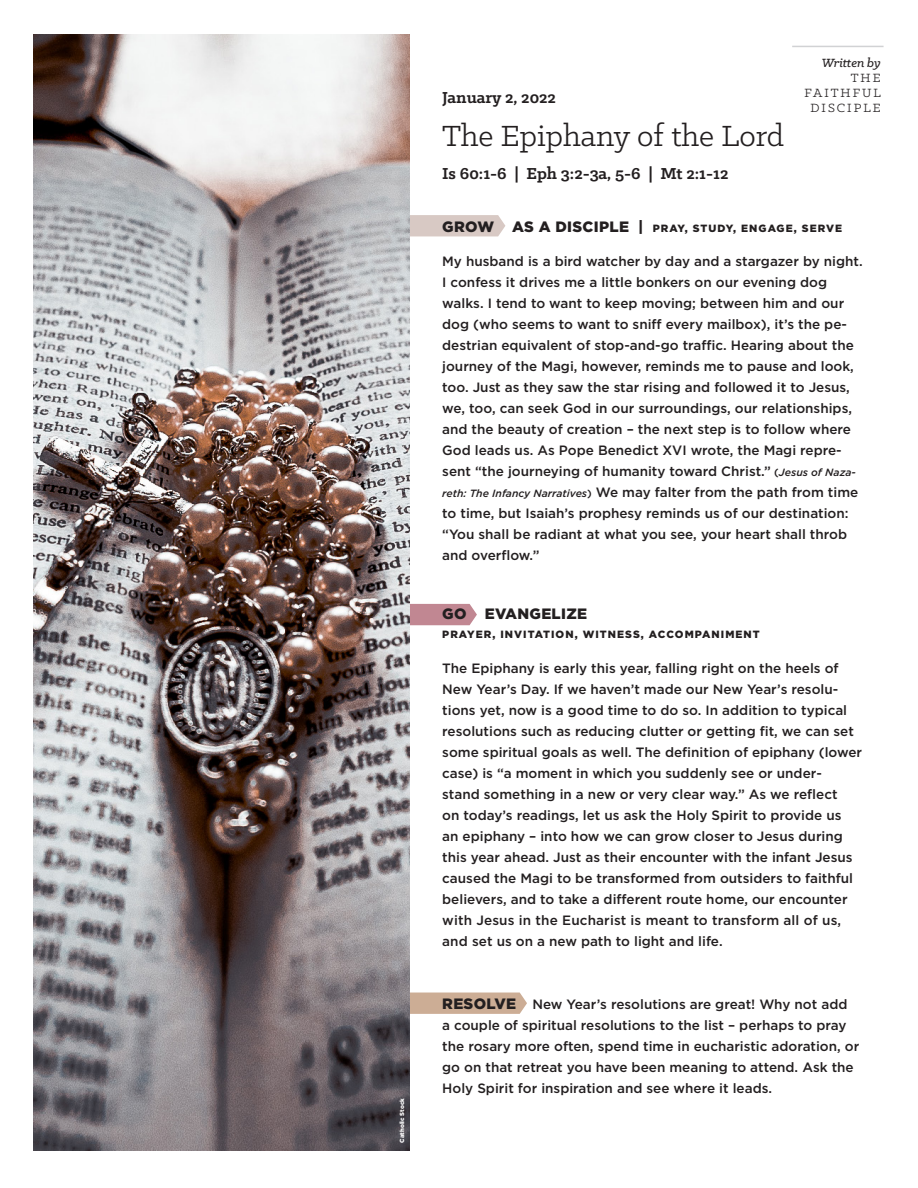
<style>
.page{position:relative;width:918px;height:1188px;background:#fff}
.page>*{position:absolute;margin:0;border:0;box-sizing:border-box;transform-origin:0 0}
.Week_name{font:33px "Klinic Slab";color:#231f20}
.Reading{font:700 18px "Klinic Slab";color:#231f20}
.Date{font:700 18px "Klinic Slab";color:#231f20}
.t1{font:900 15px "Gotham";letter-spacing:.02em;color:#231f20}
.Gotham_Medium_Body_c{font:500 13.5px/21px "Gotham";color:#231f20}
.Gotham_Medium_Body_c-2{font:13.5px/15px "Klinic Slab";letter-spacing:.15em;color:#231f20;text-align:right}
.Gotham_Medium_Body_c-3{font:italic 500 13.5px "Klinic Slab";color:#231f20}
.t2{font:900 10.5px "Gotham";letter-spacing:.1em;color:#231f20}
.Gotham_Medium_Body_c-4{font:900 6px "Gotham";color:#fff}
.s1{font-size:15px}
.s2{font-size:10.5px}
.s3{font-style:italic;font-size:10.5px}
.s4{font-weight:900;font-size:15px}
</style>
<div class="page">
<div style="left:409px;top:215px;width:96px;height:21px;background:#d8c9c4"></div>
<svg style="left:409px;top:993px;width:118px;height:21px"></svg>
<svg style="left:409px;top:604px;width:68px;height:21px"></svg>
<img style="left:33px;top:35px;width:376px;height:1115px">
<hr style="left:792px;top:46px;width:92px;height:1px;background:#d1d2d4">
<p class="Gotham_Medium_Body_c-4" style="left:398px;top:1143px;width:46px;rotate:-90deg">Catholic Stock</p>
<p class="Gotham_Medium_Body_c-3" style="left:822px;top:54px;width:60px">Written by</p>
<p class="Gotham_Medium_Body_c-2" style="left:804px;top:70px;width:78px">THE<br>FAITHFUL<br>DISCIPLE</p>
<p class="Date" style="left:442px;top:86px;width:115px">January 2, 2022</p>
<p class="Week_name" style="left:442px;top:115px;width:343px">The Epiphany of the Lord</p>
<p class="Reading" style="left:442px;top:162px;width:288px">Is 60:1-6 | Eph 3:2-3a, 5-6 | Mt 2:1-12</p>
<p class="t2" style="left:442px;top:221px;width:401px"><span class="s1">GROW AS A DISCIPLE |</span> PRAY, STUDY, ENGAGE, SERVE</p>
<p class="Gotham_Medium_Body_c" style="left:442px;top:251px;width:422px">My husband is a bird watcher by day and a stargazer by night.<br>I confess it drives me a little bonkers on our evening dog walks. I tend to want to keep moving; between him and our dog (who seems to want to sniff every mailbox), it’s the pe&shy;destrian equivalent of stop-and-go traffic. Hearing about the journey of the Magi, however, reminds me to pause and look, too. Just as they saw the star rising and followed it to Jesus, we, too, can seek God in our surroundings, our relationships, and the beauty of creation – the next step is to follow where God leads us. As Pope Benedict XVI wrote, the Magi repre&shy;sent “the journeying of humanity toward Christ.” <span class="s2">(</span><span class="s3">Jesus of Naza&shy;reth: The Infancy Narratives</span><span class="s2">)</span> We may falter from the path from time to time, but Isaiah’s prophesy reminds us of our destination: “You shall be radiant at what you see, your heart shall throb and overflow.”</p>
<p class="t1" style="left:442px;top:603px;width:146px">GO EVANGELIZE</p>
<p class="t2" style="left:442px;top:627px;width:319px">PRAYER, INVITATION, WITNESS, ACCOMPANIMENT</p>
<p class="Gotham_Medium_Body_c" style="left:442px;top:657px;width:421px">The Epiphany is early this year, falling right on the heels of New Year’s Day. If we haven’t made our New Year’s resolu&shy;tions yet, now is a good time to do so. In addition to typical resolutions such as reducing clutter or getting fit, we can set some spiritual goals as well. The definition of epiphany (lower case) is “a moment in which you suddenly see or under&shy;stand something in a new or very clear way.” As we reflect<br>on today’s readings, let us ask the Holy Spirit to provide us<br>an epiphany – into how we can grow closer to Jesus during this year ahead. Just as their encounter with the infant Jesus caused the Magi to be transformed from outsiders to faithful believers, and to take a different route home, our encounter with Jesus in the Eucharist is meant to transform all of us, and set us on a new path to light and life.</p>
<p class="Gotham_Medium_Body_c" style="left:442px;top:993px;width:419px"><span class="s4">RESOLVE</span> New Year’s resolutions are great! Why not add<br>a couple of spiritual resolutions to the list – perhaps to pray the rosary more often, spend time in eucharistic adoration, or go on that retreat you have been meaning to attend. Ask the Holy Spirit for inspiration and see where it leads.</p>
</div>
